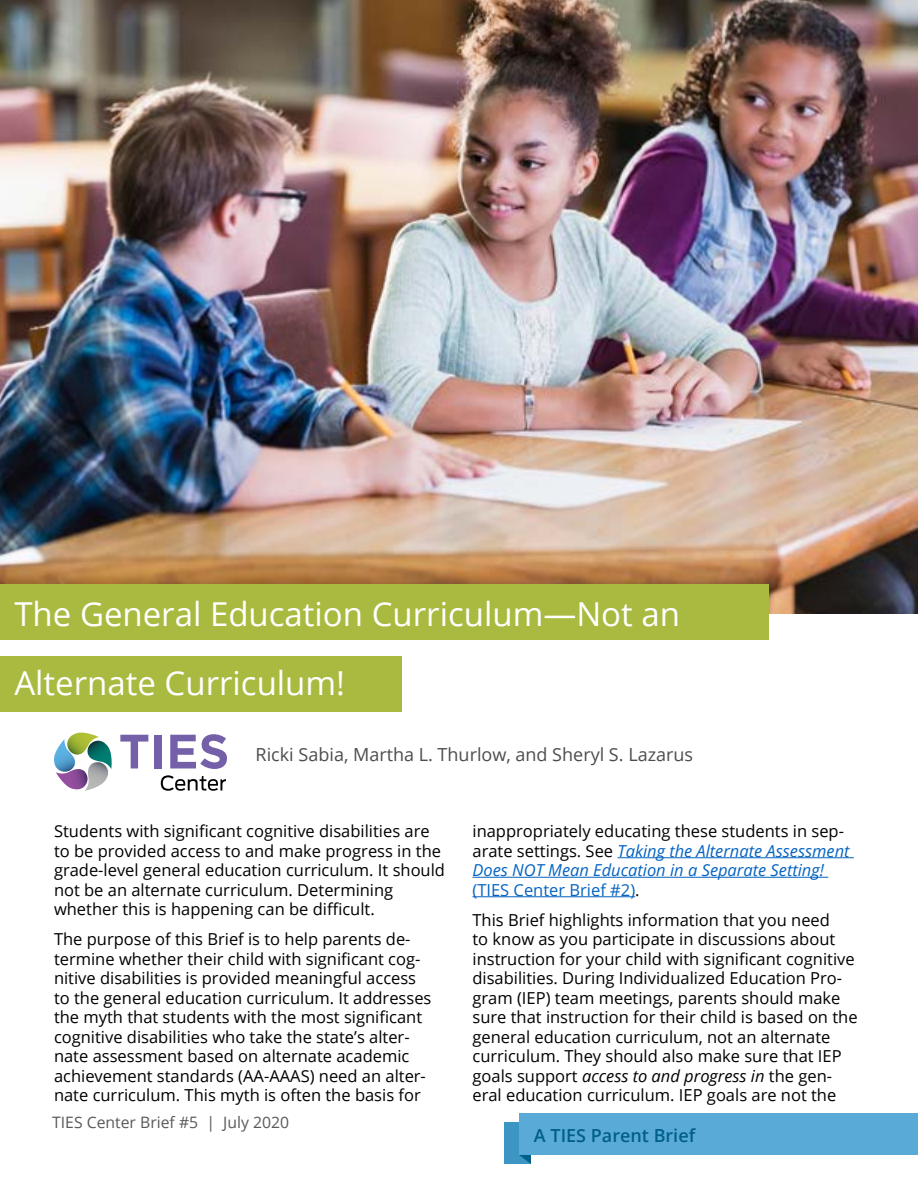
<style>
.page{position:relative;width:918px;height:1188px;background:#fff}
.page>*{position:absolute;margin:0;border:0;box-sizing:border-box;transform-origin:0 0}
.Headline{font:33px/69px "Open Sans";color:#fff}
.body{font:18px "Open Sans";color:#4b4c4c}
.t1{font:600 18px "Open Sans";color:#00608a}
.body-2{font:16.5px/19.5px "Open Sans";color:#000}
.body-3{font:italic 16.5px/19.5px "Open Sans";color:#0563c1}
.body-4{font:15.75px "Open Sans";color:#58595b}
.s1{font-style:normal;color:#000}
.s2{font-style:normal}
.s3{font-style:italic}
</style>
<div class="page">
<img style="left:0;top:0;width:918px;height:614px">
<div style="left:0;top:656px;width:401px;height:56px;background:#aaba40"></div>
<div style="left:0;top:585px;width:769px;height:55px;background:#aaba40"></div>
<div style="left:504px;top:1122px;width:27px;height:42px;background:#3c95c2"></div>
<div style="left:519px;top:1113px;width:399px;height:42px;background:#5aaad8"></div>
<svg style="left:519px;top:1155px;width:12px;height:9px"></svg>
<svg style="left:54px;top:733px;width:58px;height:58px"></svg>
<svg style="left:120px;top:735px;width:28px;height:33px"></svg>
<div style="left:154px;top:735px;width:8px;height:33px;background:#745fa9"></div>
<svg style="left:170px;top:734px;width:57px;height:35px"></svg>
<svg style="left:161px;top:775px;width:65px;height:16px"></svg>
<hr style="left:617px;top:857px;width:237px;height:1px;background:#0563c1">
<hr style="left:472px;top:877px;width:356px;height:1px;background:#0563c1">
<hr style="left:472px;top:896px;width:163px;height:1px;background:#0563c1">
<p class="Headline" style="left:14px;top:579px;width:667px">The General Education Curriculum—Not an<br>Alternate Curriculum!</p>
<p class="body" style="left:256px;top:742px;width:439px">Ricki Sabia, Martha L. Thurlow, and Sheryl S. Lazarus</p>
<p class="body-2" style="left:54px;top:821px;width:393px">Students with significant cognitive disabilities are to be provided access to and make progress in the grade-level general education curriculum. It should not be an alternate curriculum. Determining whether this is happening can be difficult.</p>
<p class="body-2" style="left:54px;top:929px;width:379px">The purpose of this Brief is to help parents de&shy;termine whether their child with significant cog&shy;nitive disabilities is provided meaningful access to the general education curriculum. It addresses the myth that students with the most significant cognitive disabilities who take the state’s alter&shy;nate assessment based on alternate academic achievement standards (AA-AAAS) need an alter&shy;nate curriculum. This myth is often the basis for</p>
<p class="body-4" style="left:52px;top:1112px;width:239px">TIES Center Brief #5 | July 2020</p>
<p class="body-3" style="left:472px;top:821px;width:379px"><span class="s1">inappropriately educating these students in sep&shy;arate settings. See</span> Taking the Alternate Assessment Does NOT Mean Education in a Separate Setting! <span class="s2">(TIES Center Brief #2)</span><span class="s1">.</span></p>
<p class="body-2" style="left:472px;top:909px;width:387px">This Brief highlights information that you need<br>to know as you participate in discussions about instruction for your child with significant cognitive disabilities. During Individualized Education Pro&shy;gram (IEP) team meetings, parents should make sure that instruction for their child is based on the general education curriculum, not an alternate curriculum. They should also make sure that IEP goals support <span class="s3">access to and progress in</span> the gen&shy;eral education curriculum. IEP goals are not the</p>
<p class="t1" style="left:534px;top:1123px;width:163px">A TIES Parent Brief</p>
</div>
